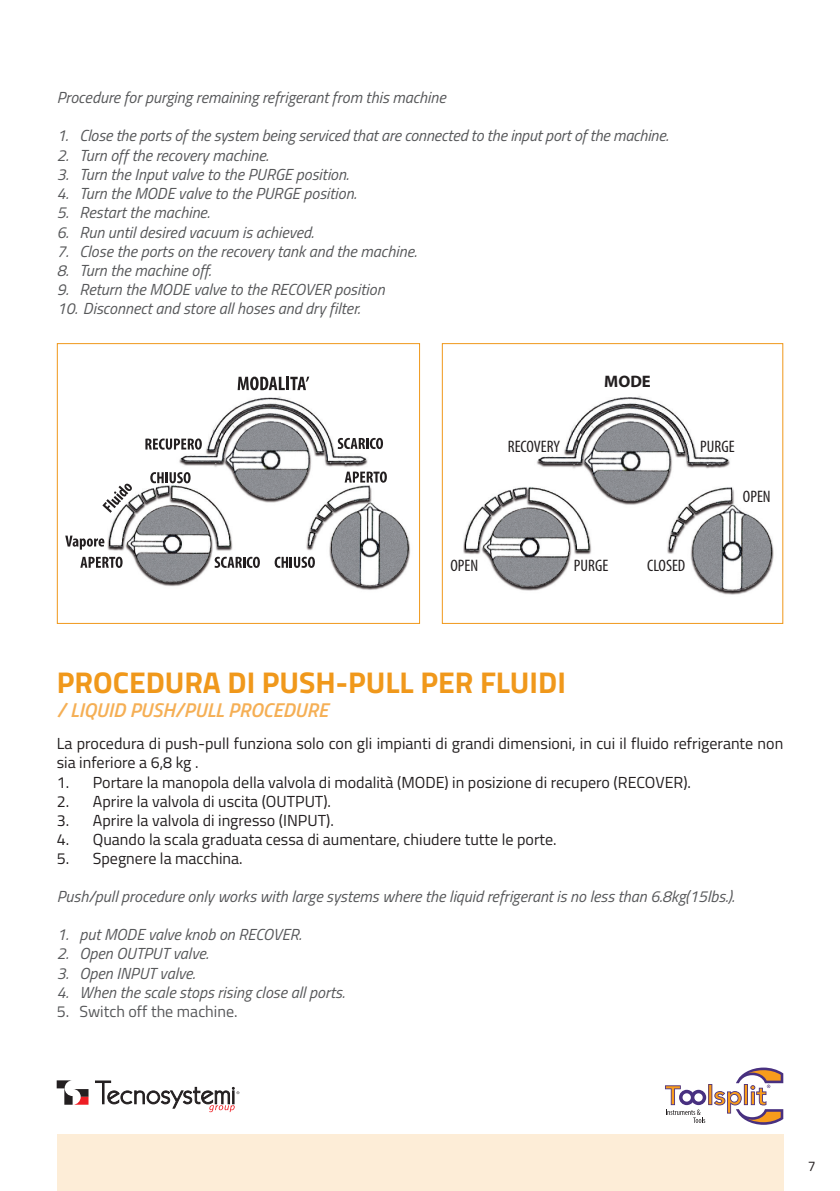
<style>
.page{position:relative;width:840px;height:1191px;background:#fff}
.page>*{position:absolute;margin:0;border:0;box-sizing:border-box;transform-origin:0 0}
.t1{font:700 30px "Titillium Web";color:#f0981b}
.t2{font:italic 600 20px "Titillium Web";color:#f5af55}
.t3{font:condensed 16.6px "Myriad Pro";color:#231f20}
.t4{font:700 16.6px "Myriad Pro";color:#231f20}
.t5{font:italic 16px "Titillium Web";color:#57585a}
.t6{font:16px/19.2px "Titillium Web";color:#231f20}
.t7{font:16px "Titillium Web";color:#57585a}
.t8{font:14px "Titillium Web";color:#231f20}
</style>
<div class="page">
<svg style="left:57px;top:1080px;width:31px;height:24px"></svg>
<svg style="left:95px;top:1080px;width:144px;height:32px"></svg>
<svg style="left:708px;top:1084px;width:4px;height:21px"></svg>
<svg style="left:714px;top:1067px;width:68px;height:57px"></svg>
<svg style="left:665px;top:1085px;width:40px;height:38px"></svg>
<div style="left:57px;top:1134px;width:725px;height:57px;background:#fdedd7"></div>
<img style="left:463px;top:377px;width:321px;height:233px">
<div style="left:441px;top:343px;width:341px;height:281px;border:1px solid #f0981b"></div>
<img style="left:84px;top:378px;width:337px;height:227px">
<svg style="left:237px;top:376px;width:72px;height:14px"></svg>
<svg style="left:145px;top:438px;width:57px;height:12px"></svg>
<svg style="left:337px;top:438px;width:46px;height:11px"></svg>
<svg style="left:150px;top:472px;width:40px;height:11px"></svg>
<svg style="left:344px;top:471px;width:42px;height:12px"></svg>
<svg style="left:80px;top:557px;width:42px;height:11px"></svg>
<svg style="left:274px;top:557px;width:41px;height:11px"></svg>
<svg style="left:214px;top:557px;width:46px;height:11px"></svg>
<svg style="left:65px;top:535px;width:39px;height:14px"></svg>
<svg style="left:102px;top:483px;width:30px;height:30px"></svg>
<div style="left:57px;top:343px;width:363px;height:281px;border:1px solid #f0981b"></div>
<p class="t5" style="left:57px;top:86px;width:390px">Procedure for purging remaining refrigerant from this machine</p>
<p class="t5" style="left:57px;top:124px;width:612px">1. Close the ports of the system being serviced that are connected to the input port of the machine.</p>
<p class="t5" style="left:57px;top:143px;width:213px">2. Turn off the recovery machine.</p>
<p class="t5" style="left:57px;top:163px;width:293px">3. Turn the Input valve to the PURGE position.</p>
<p class="t5" style="left:57px;top:182px;width:301px">4. Turn the MODE valve to the PURGE position.</p>
<p class="t5" style="left:57px;top:201px;width:154px">5. Restart the machine.</p>
<p class="t5" style="left:57px;top:220px;width:258px">6. Run until desired vacuum is achieved.</p>
<p class="t5" style="left:57px;top:239px;width:361px">7. Close the ports on the recovery tank and the machine.</p>
<p class="t5" style="left:57px;top:259px;width:156px">8. Turn the machine off.</p>
<p class="t5" style="left:57px;top:278px;width:329px">9. Return the MODE valve to the RECOVER position</p>
<p class="t5" style="left:57px;top:297px;width:305px">10. Disconnect and store all hoses and dry filter.</p>
<p class="t3" style="left:450px;top:556px;width:29px">OPEN</p>
<p class="t3" style="left:507px;top:436px;width:53px">RECOVERY</p>
<p class="t4" style="left:604px;top:371px;width:48px">MODE</p>
<p class="t3" style="left:699px;top:436px;width:36px">PURGE</p>
<p class="t3" style="left:742px;top:486px;width:29px">OPEN</p>
<p class="t3" style="left:573px;top:556px;width:36px">PURGE</p>
<p class="t3" style="left:647px;top:556px;width:40px">CLOSED</p>
<h1 class="t1" style="left:57px;top:659px;width:510px">PROCEDURA DI PUSH-PULL PER FLUIDI</h1>
<p class="t2" style="left:57px;top:694px;width:272px">/ LIQUID PUSH/PULL PROCEDURE</p>
<p class="t6" style="left:57px;top:733px;width:727px">La procedura di push-pull funziona solo con gli impianti di grandi dimensioni, in cui il fluido refrigerante non sia inferiore a 6,8 kg .</p>
<p class="t6" style="left:57px;top:771px;width:635px">1. Portare la manopola della valvola di modalità (MODE) in posizione di recupero (RECOVER).</p>
<p class="t6" style="left:57px;top:790px;width:275px">2. Aprire la valvola di uscita (OUTPUT).</p>
<p class="t6" style="left:57px;top:810px;width:278px">3. Aprire la valvola di ingresso (INPUT).</p>
<p class="t6" style="left:57px;top:829px;width:501px">4. Quando la scala graduata cessa di aumentare, chiudere tutte le porte.</p>
<p class="t6" style="left:57px;top:848px;width:187px">5. Spegnere la macchina.</p>
<p class="t5" style="left:57px;top:884px;width:678px">Push/pull procedure only works with large systems where the liquid refrigerant is no less than 6.8kg(15lbs.).</p>
<p class="t5" style="left:57px;top:922px;width:246px">1. put MODE valve knob on RECOVER.</p>
<p class="t5" style="left:57px;top:942px;width:153px">2. Open OUTPUT valve.</p>
<p class="t5" style="left:57px;top:961px;width:140px">3. Open INPUT valve.</p>
<p class="t5" style="left:57px;top:980px;width:289px">4. When the scale stops rising close all ports.</p>
<p class="t7" style="left:57px;top:999px;width:182px">5. Switch off the machine.</p>
<p class="t8" style="left:807px;top:1156px;width:9px">7</p>
</div>
